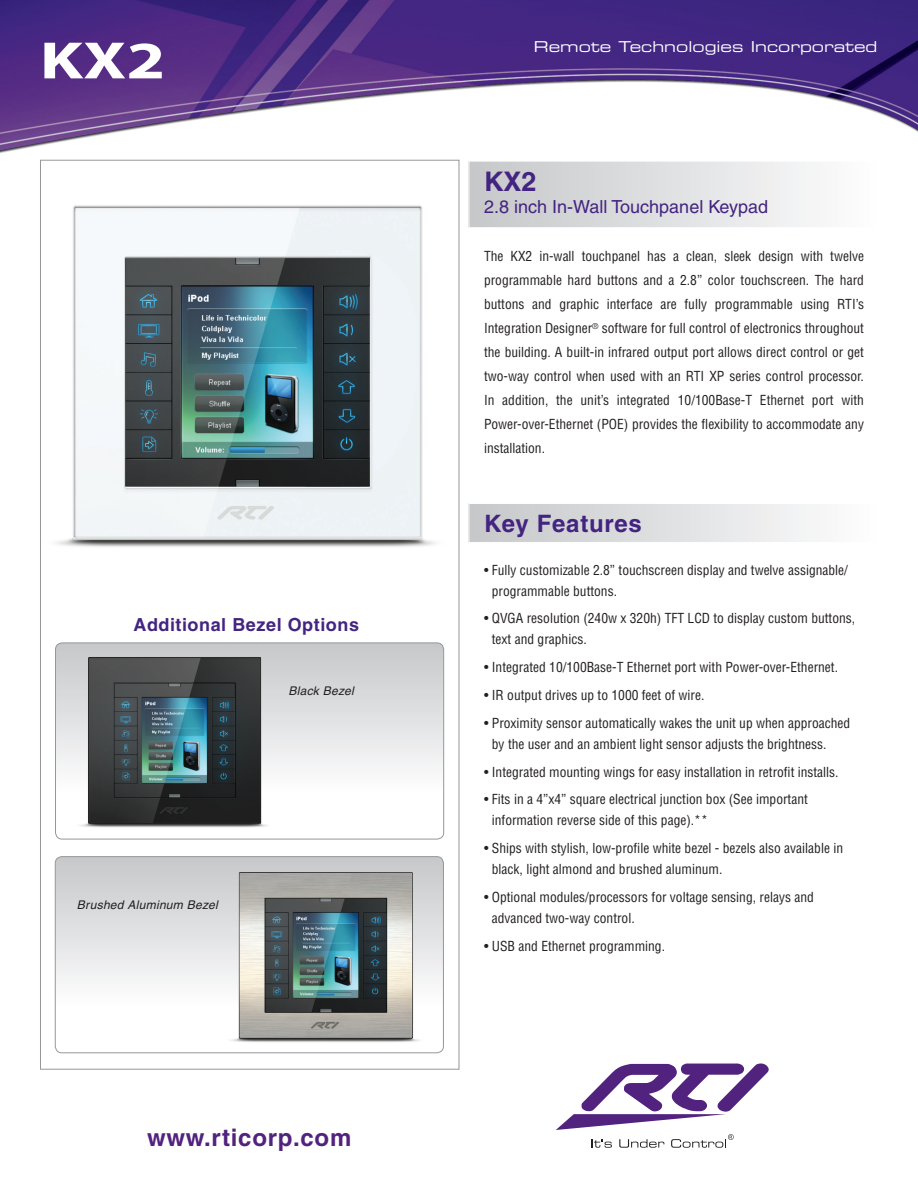
<style>
.page{position:relative;width:918px;height:1188px;background:#fff}
.page>*{position:absolute;margin:0;border:0;box-sizing:border-box;transform-origin:0 0}
.t1{font:700 52.8px "Myriad Pro";color:#fff;scale:1.33 1}
.t2{font:700 27px "Helvetica";color:#432480}
.t3{font:700 24px "Helvetica";letter-spacing:.03em;color:#52227f}
.t4{font:700 24px "Helvetica";letter-spacing:.03em;color:#432480}
.t5{font:18px "Helvetica";color:#432480}
.t6{font:700 18px "Helvetica";letter-spacing:.03em;color:#432480}
.t7{font:15px "Eurostile Extended Two";color:#fff}
.t8{font:condensed 13.5px/24px "Helvetica";color:#231f20}
.t9{font:italic 12px "Helvetica";letter-spacing:.025em;color:#231f20}
</style>
<div class="page">
<svg style="left:469px;top:209px;width:343px;height:19px"></svg>
<img style="left:0;top:0;width:918px;height:209px">
<svg style="left:469px;top:504px;width:343px;height:38px;background:#dcdddf"></svg>
<div style="left:40px;top:160px;width:419px;height:909px;background:#fff"></div>
<img style="left:40px;top:197px;width:395px;height:410px">
<svg style="left:556px;top:1064px;width:213px;height:84px"></svg>
<svg style="left:56px;top:643px;width:388px;height:196px"></svg>
<div style="left:55px;top:643px;width:389px;height:196px;border:1px solid #95979a;border-radius:7px"></div>
<img style="left:75px;top:642px;width:198px;height:191px">
<svg style="left:55px;top:857px;width:388px;height:196px"></svg>
<div style="left:55px;top:856px;width:389px;height:197px;border:1px solid #95979a;border-radius:7px"></div>
<img style="left:225px;top:856px;width:202px;height:189px">
<h1 class="t1" style="left:40px;top:26px;width:96px">KX2</h1>
<h3 class="t6" style="left:134px;top:613px;width:227px">Additional Bezel Options</h3>
<p class="t9" style="left:289px;top:684px;width:67px">Black Bezel</p>
<p class="t9" style="left:77px;top:898px;width:142px">Brushed Aluminum Bezel</p>
<h3 class="t3" style="left:147px;top:1123px;width:206px">www.rticorp.com</h3>
<p class="t7" style="left:534px;top:37px;width:345px">Remote Technologies Incorporated</p>
<h2 class="t2" style="left:484px;top:166px;width:54px">KX2</h2>
<h3 class="t5" style="left:484px;top:196px;width:286px">2.8 inch In-Wall Touchpanel Keypad</h3>
<p class="t8" style="left:484px;top:244px;width:382px;text-align:justify">The KX2 in-wall touchpanel has a clean, sleek design with twelve programmable hard buttons and a 2.8” color touchscreen. The hard buttons and graphic interface are fully programmable using RTI’s Integration Designer<sup>®</sup> software for full control of electronics throughout the building. A built-in infrared output port allows direct control or get two-way control when used with an RTI XP series control processor.<br>In addition, the unit’s integrated 10/100Base-T Ethernet port with Power-over-Ethernet (POE) provides the flexibility to accommodate any installation.</p>
<h3 class="t4" style="left:484px;top:509px;width:159px">Key Features</h3>
<p class="t8" style="left:492px;top:559px;width:358px;line-height:21px;text-indent:-8px">• Fully customizable 2.8” touchscreen display and twelve assignable/ programmable buttons.</p>
<p class="t8" style="left:492px;top:608px;width:365px;line-height:21px;text-indent:-8px">• QVGA resolution (240w x 320h) TFT LCD to display custom buttons, text and graphics.</p>
<p class="t8" style="left:484px;top:655px;width:356px">• Integrated 10/100Base-T Ethernet port with Power-over-Ethernet.</p>
<p class="t8" style="left:484px;top:683px;width:222px">• IR output drives up to 1000 feet of wire.</p>
<p class="t8" style="left:492px;top:712px;width:360px;line-height:21px;text-indent:-8px">• Proximity sensor automatically wakes the unit up when approached by the user and an ambient light sensor adjusts the brightness.</p>
<p class="t8" style="left:484px;top:760px;width:356px">• Integrated mounting wings for easy installation in retrofit installs.</p>
<p class="t8" style="left:492px;top:789px;width:318px;line-height:21px;text-indent:-8px">• Fits in a 4”x4” square electrical junction box (See important information reverse side of this page).**</p>
<p class="t8" style="left:492px;top:838px;width:353px;line-height:21px;text-indent:-8px">• Ships with stylish, low-profile white bezel - bezels also available in black, light almond and brushed aluminum.</p>
<p class="t8" style="left:492px;top:886px;width:323px;line-height:21px;text-indent:-8px">• Optional modules/processors for voltage sensing, relays and advanced two-way control.</p>
<p class="t8" style="left:484px;top:934px;width:183px">• USB and Ethernet programming.</p>
</div>
